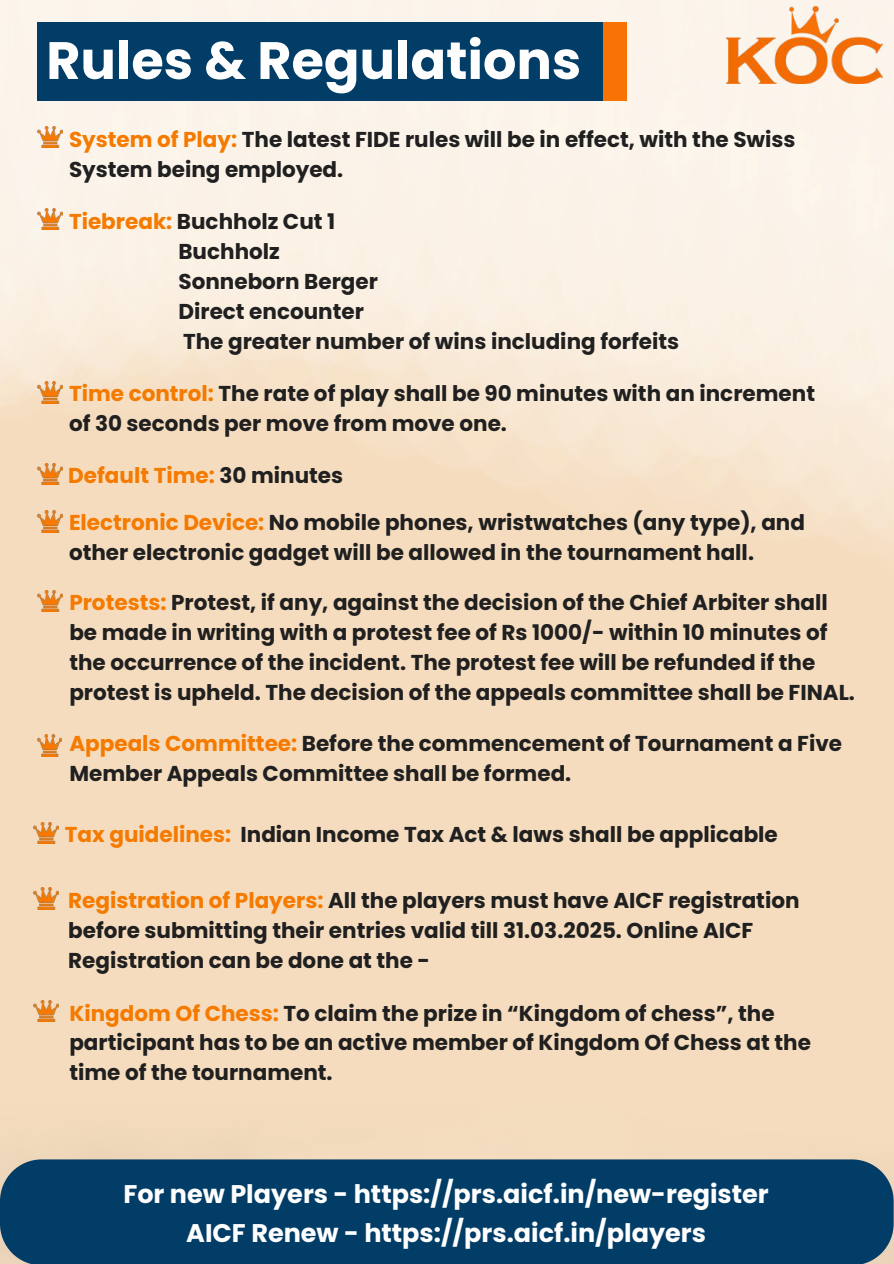
<style>
.page{position:relative;width:894px;height:1264px;background:#fff}
.page>*{position:absolute;margin:0;border:0;box-sizing:border-box;transform-origin:0 0}
.t1{font:700 52.5px "Poppins";color:#fffeff}
.t2{font:700 25.5px/38.1px "Poppins";color:#fffeff;text-align:center}
.t3{font:700 21.45px/29.8px "Poppins";color:#202020}
.t4{font:700 21.45px "Poppins";color:#f57a00}
.s1{color:#f57a00}
.s2{color:#202020}
</style>
<div class="page">
<img style="left:0;top:0;width:893px;height:1068px">
<img style="left:38px;top:126px;width:24px;height:22px">
<img style="left:38px;top:208px;width:24px;height:21px">
<img style="left:38px;top:382px;width:24px;height:21px">
<img style="left:38px;top:463px;width:24px;height:22px">
<img style="left:38px;top:510px;width:24px;height:22px">
<img style="left:38px;top:590px;width:24px;height:21px">
<img style="left:37px;top:735px;width:25px;height:21px">
<img style="left:34px;top:887px;width:25px;height:22px">
<img style="left:34px;top:1000px;width:25px;height:21px">
<img style="left:726px;top:7px;width:156px;height:76px">
<div style="left:37px;top:22px;width:589px;height:78px;background:#f97304"></div>
<div style="left:37px;top:22px;width:565px;height:78px;background:#023d67"></div>
<div style="left:0;top:1159px;width:893px;height:104px;background:#023d67"></div>
<img style="left:34px;top:822px;width:25px;height:21px">
<h1 class="t1" style="left:46px;top:24px;width:536px">Rules &amp; Regulations</h1>
<p class="t3" style="left:69px;top:124px;width:727px"><span class="s1">System of Play:</span> The latest FIDE rules will be in effect, with the Swiss<br>System being employed.</p>
<p class="t3" style="left:178px;top:207px;width:502px;text-indent:-109px"><span class="s1">Tiebreak:</span> Buchholz Cut 1<br>Buchholz<br>Sonneborn Berger<br>Direct encounter<br>The greater number of wins including forfeits</p>
<p class="t3" style="left:69px;top:379px;width:747px"><span class="s1">Time control:</span> The rate of play shall be 90 minutes with an increment of 30 seconds per move from move one.</p>
<p class="t4" style="left:68px;top:461px;width:276px">Default Time: <span class="s2">30 minutes</span></p>
<p class="t3" style="left:69px;top:508px;width:737px"><span class="s1">Electronic Device:</span> No mobile phones, wristwatches (any type), and other electronic gadget will be allowed in the tournament hall.</p>
<p class="t3" style="left:69px;top:587px;width:787px"><span class="s1">Protests:</span> Protest, if any, against the decision of the Chief Arbiter shall be made in writing with a protest fee of Rs 1000/- within 10 minutes of the occurrence of the incident. The protest fee will be refunded if the protest is upheld. The decision of the appeals committee shall be FINAL.</p>
<p class="t3" style="left:69px;top:728px;width:774px"><span class="s1">Appeals Committee:</span> Before the commencement of Tournament a Five<br>Member Appeals Committee shall be formed.</p>
<p class="t3" style="left:65px;top:820px;width:714px"><span class="s1">Tax guidelines:</span> Indian Income Tax Act &amp; laws shall be applicable</p>
<p class="t3" style="left:68px;top:885px;width:732px"><span class="s1">Registration of Players:</span> All the players must have AICF registration before submitting their entries valid till 31.03.2025. Online AICF<br>Registration can be done at the -</p>
<p class="t3" style="left:69px;top:998px;width:742px"><span class="s1">Kingdom Of Chess:</span> To claim the prize in “Kingdom of chess”, the participant has to be an active member of Kingdom Of Chess at the time of the tournament.</p>
<p class="t2" style="left:123px;top:1175px;width:646px">For new Players - https://prs.aicf.in/new-register<br>AICF Renew - https://prs.aicf.in/players</p>
</div>
